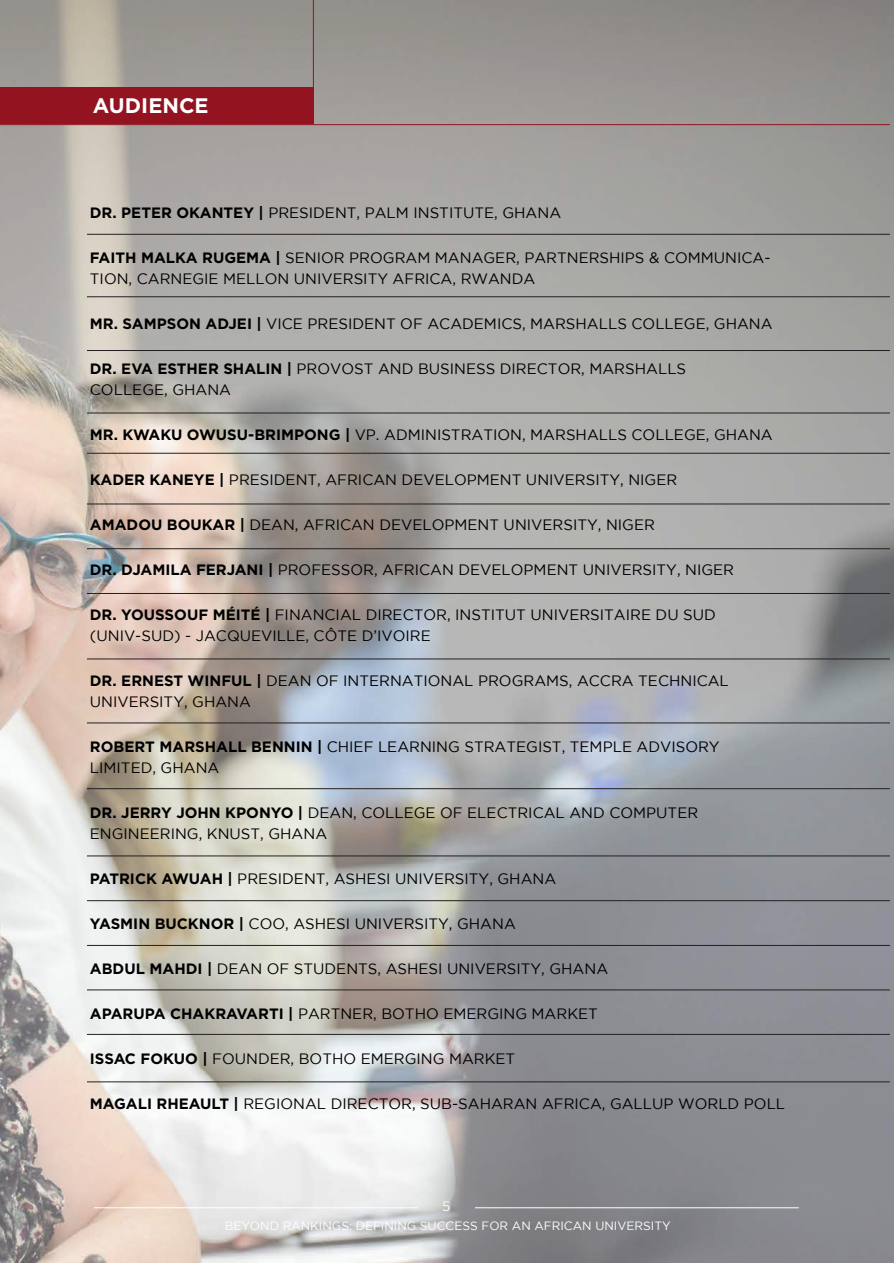
<style>
.page{position:relative;width:894px;height:1263px;background:#fff}
.page>*{position:absolute;margin:0;border:0;box-sizing:border-box;transform-origin:0 0}
.t1{font:700 21px "Gotham";color:#fff}
.t2{font:15px/21px "Gotham";color:#000}
.t3{font:13.5px "Gotham";color:#fff}
.t4{font:12px "Gotham";color:#fff}
.s1{font-weight:700}
</style>
<div class="page">
<img style="left:0;top:1px;width:894px;height:1262px">
<div style="left:0;top:87px;width:313px;height:37px;background:#941320"></div>
<hr style="left:0;top:124px;width:890px;height:1px;background:#941320">
<hr style="left:87px;top:234px;width:803px;height:1px;background:#231f20">
<hr style="left:87px;top:296px;width:803px;height:1px;background:#231f20">
<hr style="left:87px;top:350px;width:803px;height:1px;background:#231f20">
<hr style="left:87px;top:413px;width:803px;height:1px;background:#231f20">
<hr style="left:87px;top:453px;width:803px;height:1px;background:#231f20">
<hr style="left:87px;top:504px;width:803px;height:1px;background:#231f20">
<hr style="left:87px;top:548px;width:803px;height:1px;background:#231f20">
<hr style="left:87px;top:593px;width:803px;height:1px;background:#231f20">
<hr style="left:87px;top:659px;width:803px;height:1px;background:#231f20">
<hr style="left:87px;top:723px;width:803px;height:1px;background:#231f20">
<hr style="left:87px;top:788px;width:803px;height:1px;background:#231f20">
<hr style="left:87px;top:856px;width:803px;height:1px;background:#231f20">
<hr style="left:87px;top:900px;width:803px;height:1px;background:#231f20">
<hr style="left:87px;top:945px;width:803px;height:1px;background:#231f20">
<hr style="left:87px;top:990px;width:803px;height:1px;background:#231f20">
<hr style="left:87px;top:1034px;width:803px;height:1px;background:#231f20">
<hr style="left:87px;top:1081px;width:803px;height:1px;background:#231f20">
<hr style="left:313px;top:0;width:1px;height:124px;background:#941320">
<hr style="left:94px;top:1207px;width:324px;height:1px;background:#fff">
<hr style="left:475px;top:1207px;width:323px;height:1px;background:#fff">
<h1 class="t1" style="left:93px;top:91px;width:117px">AUDIENCE</h1>
<p class="t2" style="left:90px;top:201px;width:473px"><span class="s1">DR. PETER OKANTEY |</span> PRESIDENT, PALM INSTITUTE, GHANA</p>
<p class="t2" style="left:90px;top:246px;width:682px"><span class="s1">FAITH MALKA RUGEMA |</span> SENIOR PROGRAM MANAGER, PARTNERSHIPS &amp; COMMUNICA-<br>TION, CARNEGIE MELLON UNIVERSITY AFRICA, RWANDA</p>
<p class="t2" style="left:90px;top:312px;width:684px"><span class="s1">MR. SAMPSON ADJEI |</span> VICE PRESIDENT OF ACADEMICS, MARSHALLS COLLEGE, GHANA</p>
<p class="t2" style="left:90px;top:357px;width:598px"><span class="s1">DR. EVA ESTHER SHALIN |</span> PROVOST AND BUSINESS DIRECTOR, MARSHALLS<br>COLLEGE, GHANA</p>
<p class="t2" style="left:90px;top:423px;width:684px"><span class="s1">MR. KWAKU OWUSU-BRIMPONG |</span> VP. ADMINISTRATION, MARSHALLS COLLEGE, GHANA</p>
<p class="t2" style="left:90px;top:468px;width:589px"><span class="s1">KADER KANEYE |</span> PRESIDENT, AFRICAN DEVELOPMENT UNIVERSITY, NIGER</p>
<p class="t2" style="left:90px;top:513px;width:566px"><span class="s1">AMADOU BOUKAR |</span> DEAN, AFRICAN DEVELOPMENT UNIVERSITY, NIGER</p>
<p class="t2" style="left:90px;top:558px;width:645px"><span class="s1">DR. DJAMILA FERJANI |</span> PROFESSOR, AFRICAN DEVELOPMENT UNIVERSITY, NIGER</p>
<p class="t2" style="left:90px;top:603px;width:627px"><span class="s1">DR. YOUSSOUF MÉITÉ |</span> FINANCIAL DIRECTOR, INSTITUT UNIVERSITAIRE DU SUD (UNIV-SUD) - JACQUEVILLE, CÔTE D’IVOIRE</p>
<p class="t2" style="left:90px;top:669px;width:640px"><span class="s1">DR. ERNEST WINFUL |</span> DEAN OF INTERNATIONAL PROGRAMS, ACCRA TECHNICAL<br>UNIVERSITY, GHANA</p>
<p class="t2" style="left:90px;top:735px;width:631px"><span class="s1">ROBERT MARSHALL BENNIN |</span> CHIEF LEARNING STRATEGIST, TEMPLE ADVISORY<br>LIMITED, GHANA</p>
<p class="t2" style="left:90px;top:801px;width:610px"><span class="s1">DR. JERRY JOHN KPONYO |</span> DEAN, COLLEGE OF ELECTRICAL AND COMPUTER<br>ENGINEERING, KNUST, GHANA</p>
<p class="t2" style="left:90px;top:867px;width:468px"><span class="s1">PATRICK AWUAH |</span> PRESIDENT, ASHESI UNIVERSITY, GHANA</p>
<p class="t2" style="left:90px;top:912px;width:427px"><span class="s1">YASMIN BUCKNOR |</span> COO, ASHESI UNIVERSITY, GHANA</p>
<p class="t2" style="left:90px;top:957px;width:520px"><span class="s1">ABDUL MAHDI |</span> DEAN OF STUDENTS, ASHESI UNIVERSITY, GHANA</p>
<p class="t2" style="left:90px;top:1002px;width:509px"><span class="s1">APARUPA CHAKRAVARTI |</span> PARTNER, BOTHO EMERGING MARKET</p>
<p class="t2" style="left:90px;top:1047px;width:427px"><span class="s1">ISSAC FOKUO |</span> FOUNDER, BOTHO EMERGING MARKET</p>
<p class="t2" style="left:90px;top:1092px;width:697px"><span class="s1">MAGALI RHEAULT |</span> REGIONAL DIRECTOR, SUB-SAHARAN AFRICA, GALLUP WORLD POLL</p>
<p class="t3" style="left:442px;top:1199px;width:10px">5</p>
<p class="t4" style="left:225px;top:1219px;width:447px">BEYOND RANKINGS: DEFINING SUCCESS FOR AN AFRICAN UNIVERSITY</p>
</div>
